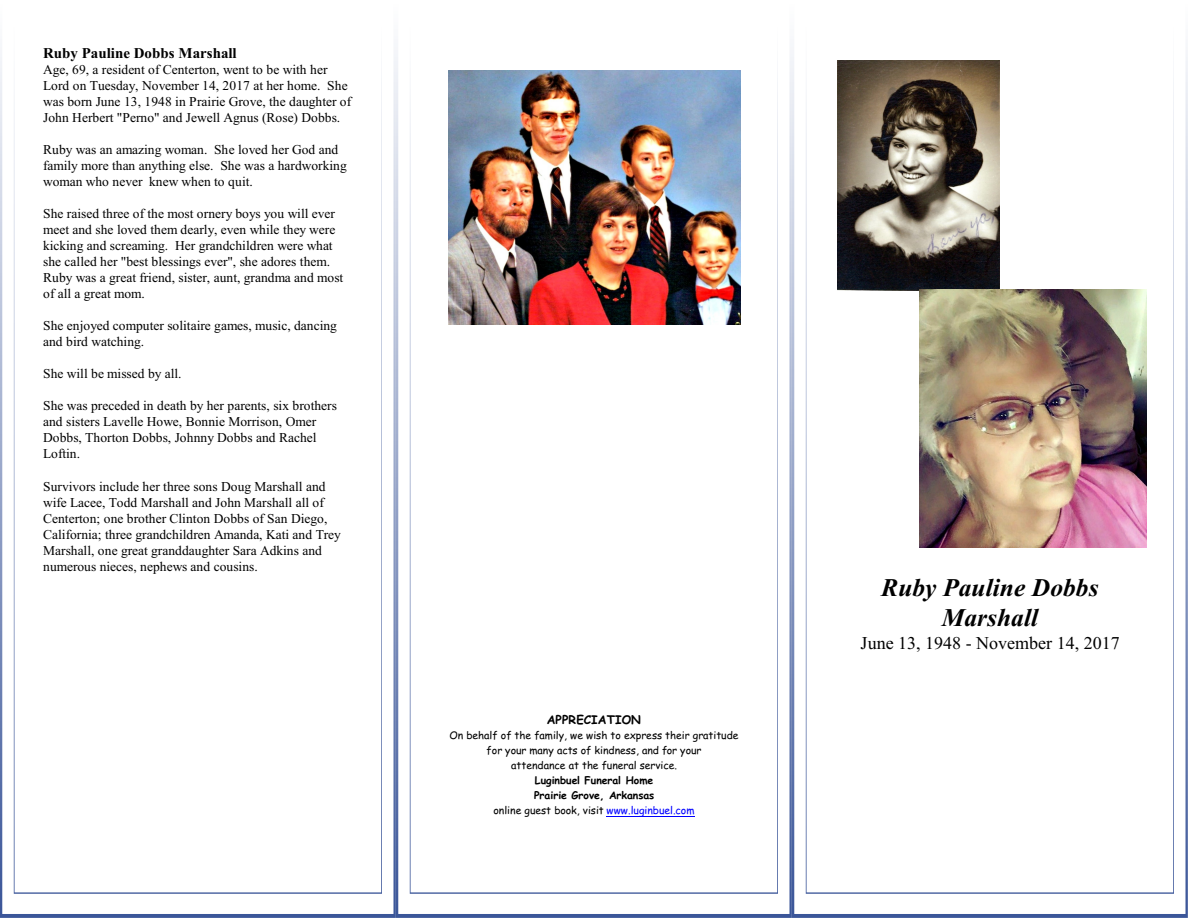
<style>
.page{position:relative;width:1188px;height:918px;background:#fff}
.page>*{position:absolute;margin:0;border:0;box-sizing:border-box;transform-origin:0 0}
.t1{font:italic 700 25.5px/30.3px "Times New Roman";color:#000;text-align:center}
.t2{font:18px "Times New Roman";color:#000}
.t3{font:700 15px "Times New Roman";color:#000}
.t4{font:13.5px/16px "Times New Roman";color:#000}
.t5{font:700 12px "Comic Sans MS";letter-spacing:.005em;color:#000}
.t6{font:10.5px/15px "Comic Sans MS";color:#000;text-align:center}
.t7{font:700 10.5px/15px "Comic Sans MS";color:#000;text-align:center}
.s1{font-weight:400}
.s2{font-weight:400;color:#00f}
</style>
<div class="page">
<img style="left:0;top:50px;width:1188px;height:868px">
<img style="left:14px;top:50px;width:368px;height:844px">
<img style="left:410px;top:50px;width:368px;height:844px">
<img style="left:806px;top:50px;width:368px;height:844px">
<img style="left:448px;top:70px;width:292px;height:255px">
<hr style="left:607px;top:816px;width:88px;height:1px;background:#00f">
<img style="left:837px;top:61px;width:162px;height:229px">
<img style="left:920px;top:289px;width:227px;height:259px">
<p class="t3" style="left:43px;top:47px;width:195px">Ruby Pauline Dobbs Marshall</p>
<p class="t4" style="left:43px;top:63px;width:310px">Age, 69, a resident of Centerton, went to be with her Lord on Tuesday, November 14, 2017 at her home. She was born June 13, 1948 in Prairie Grove, the daughter of John Herbert "Perno" and Jewell Agnus (Rose) Dobbs.</p>
<p class="t4" style="left:43px;top:143px;width:305px">Ruby was an amazing woman. She loved her God and family more than anything else. She was a hardworking woman who never knew when to quit.</p>
<p class="t4" style="left:43px;top:207px;width:302px">She raised three of the most ornery boys you will ever meet and she loved them dearly, even while they were kicking and screaming. Her grandchildren were what she called her "best blessings ever", she adores them.<br>Ruby was a great friend, sister, aunt, grandma and most of all a great mom.</p>
<p class="t4" style="left:43px;top:319px;width:295px">She enjoyed computer solitaire games, music, dancing and bird watching.</p>
<p class="t4" style="left:43px;top:367px;width:140px">She will be missed by all.</p>
<p class="t4" style="left:43px;top:399px;width:295px">She was preceded in death by her parents, six brothers and sisters Lavelle Howe, Bonnie Morrison, Omer Dobbs, Thorton Dobbs, Johnny Dobbs and Rachel Loftin.</p>
<p class="t4" style="left:43px;top:479px;width:299px">Survivors include her three sons Doug Marshall and wife Lacee, Todd Marshall and John Marshall all of Centerton; one brother Clinton Dobbs of San Diego, California; three grandchildren Amanda, Kati and Trey Marshall, one great granddaughter Sara Adkins and numerous nieces, nephews and cousins.</p>
<p class="t5" style="left:547px;top:714px;width:96px">APPRECIATION</p>
<p class="t6" style="left:449px;top:729px;width:291px">On behalf of the family, we wish to express their gratitude for your many acts of kindness, and for your<br>attendance at the funeral service.</p>
<p class="t7" style="left:493px;top:774px;width:203px">Luginbuel Funeral Home<br>Prairie Grove, Arkansas<br><span class="s1">online guest book, visit</span> <span class="s2">www.luginbuel.com</span></p>
<h1 class="t1" style="left:881px;top:575px;width:219px">Ruby Pauline Dobbs<br>Marshall</h1>
<h2 class="t2" style="left:861px;top:637px;width:261px">June 13, 1948 - November 14, 2017</h2>
</div>
